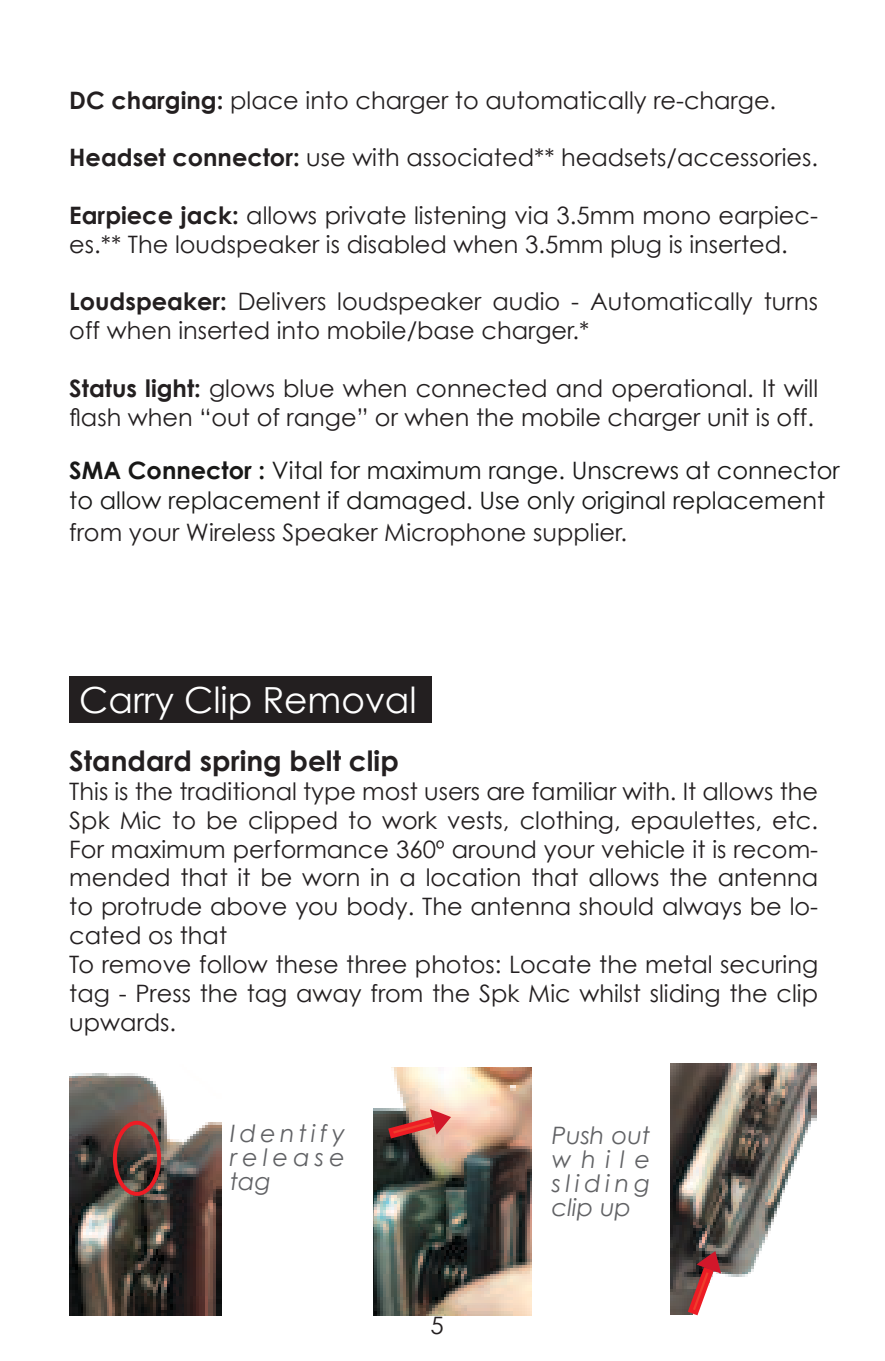
<style>
.page{position:relative;width:885px;height:1361px;background:#fff}
.page>*{position:absolute;margin:0;border:0;box-sizing:border-box;transform-origin:0 0}
.t1{font:36px "Century Gothic";color:#fff}
.t2{font:700 28px "Century Gothic";color:#231f20}
.t3{font:24px/28.8px "Century Gothic";color:#231f20}
.t4{font:24px/29.2px "Century Gothic";color:#181817}
.t5{font:italic 24px/24px "Century Gothic";letter-spacing:.175em;color:#616265;text-align:justify}
.s1{font-weight:700}
</style>
<div class="page">
<div style="left:69px;top:676px;width:363px;height:47px;background:#231f20"></div>
<img style="left:69px;top:1073px;width:152px;height:242px">
<img style="left:374px;top:1067px;width:157px;height:248px">
<img style="left:670px;top:1063px;width:146px;height:251px">
<div style="left:113px;top:1120px;width:48px;height:76px;border:4px solid #ed1c24;border-radius:50%"></div>
<svg style="left:685px;top:1251px;width:36px;height:65px"></svg>
<svg style="left:386px;top:1108px;width:65px;height:33px;background:#b66860"></svg>
<p class="t3" style="left:69px;top:85px;width:708px"><span class="s1">DC charging:</span> place into charger to automatically re-charge.</p>
<p class="t3" style="left:69px;top:143px;width:750px"><span class="s1">Headset connector:</span> use with associated** headsets/accessories.</p>
<p class="t3" style="left:69px;top:201px;width:750px"><span class="s1">Earpiece jack:</span> allows private listening via 3.5mm mono earpiec&shy;es.** The loudspeaker is disabled when 3.5mm plug is inserted.</p>
<p class="t3" style="left:69px;top:287px;width:750px"><span class="s1">Loudspeaker:</span> Delivers loudspeaker audio - Automatically turns off when inserted into mobile/base charger.*</p>
<p class="t3" style="left:69px;top:373px;width:750px"><span class="s1">Status light:</span> glows blue when connected and operational. It will flash when “out of range” or when the mobile charger unit is off.</p>
<p class="t4" style="left:69px;top:455px;width:771px"><span class="s1">SMA Connector :</span> Vital for maximum range. Unscrews at connector to allow replacement if damaged. Use only original replacement</p>
<p class="t3" style="left:69px;top:517px;width:559px">from your Wireless Speaker Microphone supplier.</p>
<h1 class="t1" style="left:79px;top:678px;width:339px">Carry Clip Removal</h1>
<p class="t2" style="left:69px;top:743px;width:331px">Standard spring belt clip</p>
<p class="t3" style="left:69px;top:776px;width:750px">This is the traditional type most users are familiar with. It allows the Spk Mic to be clipped to work vests, clothing, epaulettes, etc.<br>For maximum performance 360º around your vehicle it is recom&shy;mended that it be worn in a location that allows the antenna to protrude above you body. The antenna should always be lo&shy;cated os that<br>To remove follow these three photos: Locate the metal securing tag - Press the tag away from the Spk Mic whilst sliding the clip upwards.</p>
<p class="t5" style="left:230px;top:1121px;width:116px">Identify release tag</p>
<p class="t5" style="left:551px;top:1123px;width:100px">Push out while sliding clip up</p>
<p class="t3" style="left:430px;top:1310px;width:15px">5</p>
</div>
